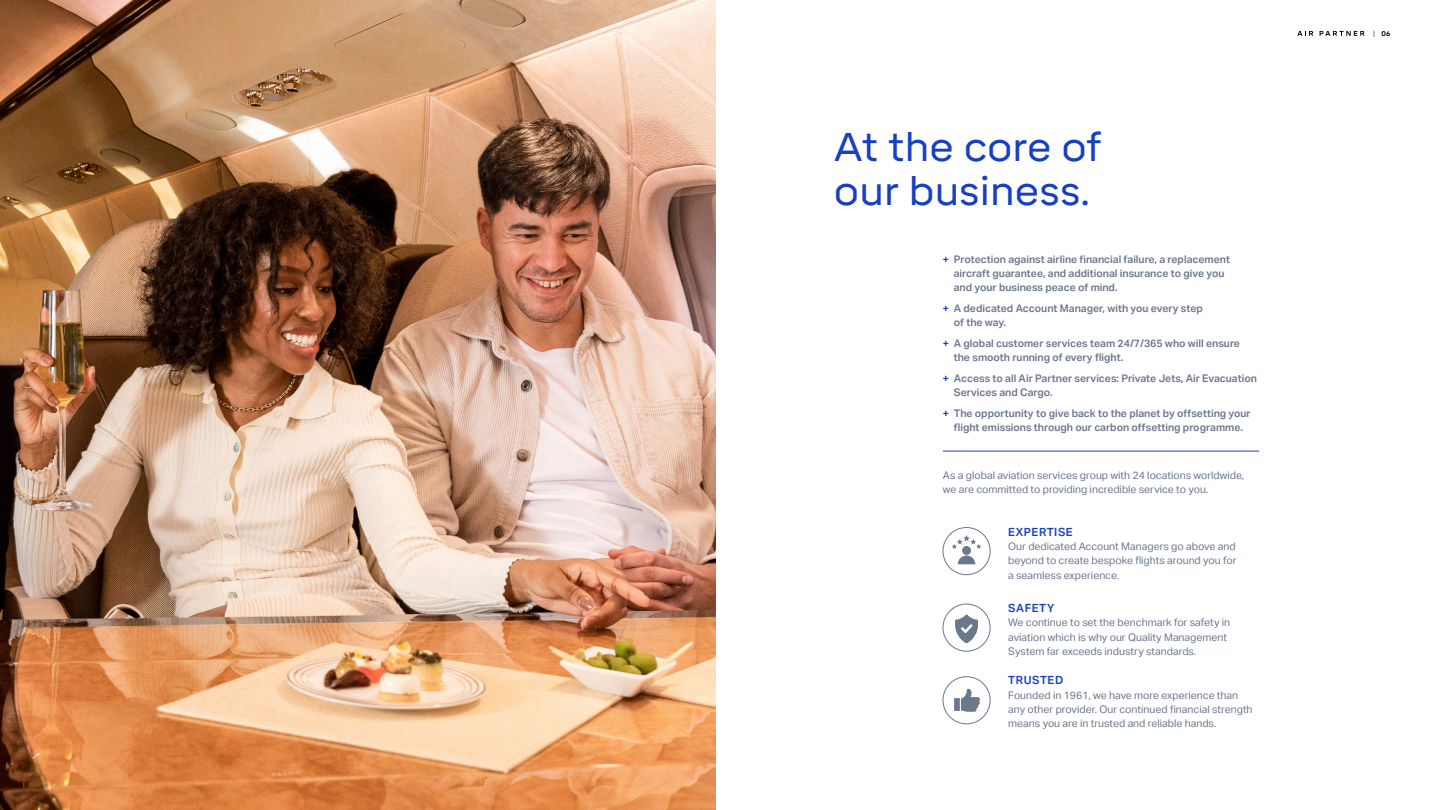
<style>
.page{position:relative;width:1440px;height:810px;background:#fff}
.page>*{position:absolute;margin:0;border:0;box-sizing:border-box;transform-origin:0 0}
.t1{font:39.75px/43.5px "Mikro";color:#173fc2}
.t2{font:600 11.25px "Aktiv Grotesk";letter-spacing:.05em;color:#1740c2}
.t3{font:600 10.5px/14.2px "Aktiv Grotesk";color:#6b778b}
.t4{font:10.5px/14.2px "Aktiv Grotesk";color:#6b778b}
.t5{font:700 6.75px "Mikro";color:#000}
.s1{color:#173fc2}
.s2{font-family:"Gotham";font-weight:400;font-size:6.9px}
</style>
<div class="page">
<hr style="left:943px;top:451px;width:316px;height:1px;background:#173fc2">
<div style="left:943px;top:527px;width:48px;height:48px;border:1px solid #6b778b;border-radius:50%"></div>
<svg style="left:952px;top:535px;width:29px;height:29px"></svg>
<div style="left:943px;top:604px;width:48px;height:48px;border:1px solid #6b778b;border-radius:50%"></div>
<svg style="left:955px;top:615px;width:23px;height:28px"></svg>
<div style="left:943px;top:676px;width:48px;height:48px;border:1px solid #6b778b;border-radius:50%"></div>
<div style="left:954px;top:698px;width:6px;height:13px;background:#6b778b"></div>
<svg style="left:961px;top:689px;width:19px;height:23px"></svg>
<svg style="left:1297px;top:31px;width:16px;height:5px"></svg>
<svg style="left:1320px;top:31px;width:44px;height:5px"></svg>
<img style="left:0;top:0;width:716px;height:810px">
<h1 class="t1" style="left:834px;top:126px;width:269px">At the core of our business.</h1>
<p class="t3" style="left:954px;top:252px;width:278px;text-indent:-11px"><span class="s1">+</span> Protection against airline financial failure, a replacement aircraft guarantee, and additional insurance to give you and your business peace of mind.</p>
<p class="t3" style="left:954px;top:301px;width:251px;text-indent:-11px"><span class="s1">+</span> A dedicated Account Manager, with you every step of the way.</p>
<p class="t3" style="left:954px;top:336px;width:288px;text-indent:-11px"><span class="s1">+</span> A global customer services team 24/7/365 who will ensure the smooth running of every flight.</p>
<p class="t3" style="left:954px;top:371px;width:305px;text-indent:-11px"><span class="s1">+</span> Access to all Air Partner services: Private Jets, Air Evacuation<br>Services and Cargo.</p>
<p class="t3" style="left:943px;top:406px;width:309px;text-align:center"><span class="s1">+</span> The opportunity to give back to the planet by offsetting your flight emissions through our carbon offsetting programme.</p>
<p class="t4" style="left:943px;top:468px;width:303px">As a global aviation services group with 24 locations worldwide, we are committed to providing incredible service to you.</p>
<p class="t2" style="left:1008px;top:525px;width:66px">EXPERTISE</p>
<p class="t4" style="left:1008px;top:539px;width:230px;text-align:justify">Our dedicated Account Managers go above and beyond to create bespoke flights around you for a seamless experience.</p>
<p class="t2" style="left:1008px;top:602px;width:48px">SAFETY</p>
<p class="t4" style="left:1008px;top:616px;width:224px">We continue to set the benchmark for safety in aviation which is why our Quality Management<br>System far exceeds industry standards.</p>
<p class="t2" style="left:1008px;top:674px;width:56px">TRUSTED</p>
<p class="t4" style="left:1008px;top:688px;width:246px">Founded in 1961, we have more experience than any other provider. Our continued financial strength means you are in trusted and reliable hands.</p>
<p class="t5" style="left:1373px;top:30px;width:19px"><span class="s2">|</span> 06</p>
</div>
